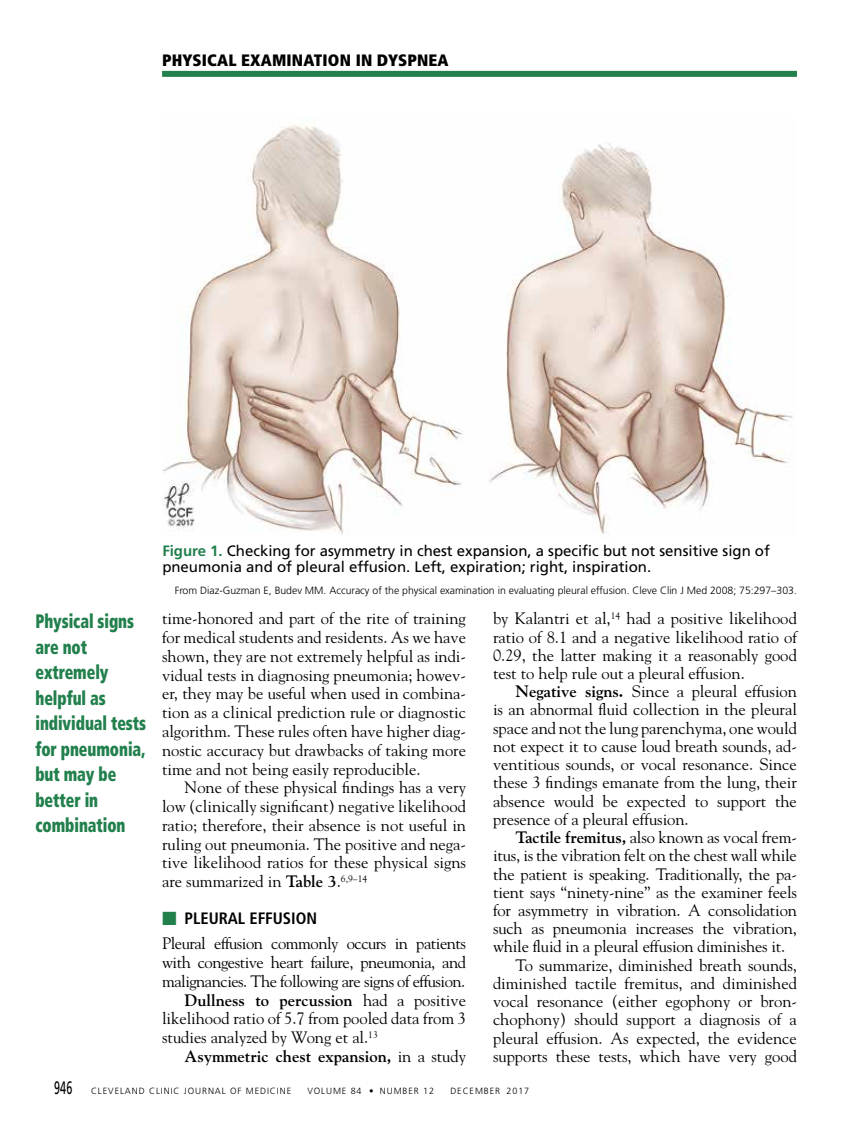
<style>
.page{position:relative;width:851px;height:1134px;background:#fff}
.page>*{position:absolute;margin:0;border:0;box-sizing:border-box;transform-origin:0 0}
.t1{font:900 condensed 19.5px/25.5px "Frutiger LT Std";letter-spacing:-.005em;color:#22804d;scale:.8 1}
.t2{font:16.5px/18.8px "Goudy Std";color:#000;text-align:justify}
.t3{font:16.5px "Goudy Std";letter-spacing:-.03em;color:#000}
.t4{font:700 16.5px "Goudy Std";color:#000}
.t5{font:900 condensed 16.5px "Frutiger LT Std";letter-spacing:.01em;color:#000}
.t6{font:700 condensed 16.5px "Frutiger LT Std";color:#000}
.t7{font:15px/16.5px "Frutiger LT Std";color:#000}
.t8{font:300 10.5px "Frutiger LT Std";color:#000}
.t9{font:300 9px "Frutiger LT Std";letter-spacing:.1em;color:#000}
.s1{font-weight:700;color:#22804d}
.s2{font-weight:700}
.s3{font-family:"Universal Std Newswith Comm Pi";font-weight:400;font-stretch:normal;color:#22804d}
.s4{font-weight:400}
.s5{font-weight:400;font-size:18px}
</style>
<div class="page">
<div style="left:162px;top:71px;width:634px;height:6px;background:#22804d"></div>
<img style="left:162px;top:125px;width:631px;height:410px">
<p class="t5" style="left:162px;top:51px;width:288px">PHYSICAL EXAMINATION IN DYSPNEA</p>
<p class="t1" style="left:35px;top:608px;width:140px">Physical signs are not extremely helpful as individual tests for pneumonia, but may be better in combination</p>
<p class="t7" style="left:162px;top:542px;width:609px"><span class="s1">Figure 1.</span> Checking for asymmetry in chest expansion, a specific but not sensitive sign of pneumonia and of pleural effusion. Left, expiration; right, inspiration.</p>
<p class="t8" style="left:175px;top:584px;width:623px">From Diaz-Guzman E, Budev MM. Accuracy of the physical examination in evaluating pleural effusion. Cleve Clin J Med 2008; 75:297–303.</p>
<p class="t2" style="left:162px;top:609px;width:305px">time-honored and part of the rite of training for medical students and residents. As we have shown, they are not extremely helpful as indi&shy;vidual tests in diagnosing pneumonia; howev&shy;er, they may be useful when used in combina&shy;tion as a clinical prediction rule or diagnostic algorithm. These rules often have higher diag&shy;nostic accuracy but drawbacks of taking more time and not being easily reproducible.</p>
<p class="t2" style="left:162px;top:778px;width:305px;text-indent:23px">None of these physical findings has a very low (clinically significant) negative likelihood ratio; therefore, their absence is not useful in ruling out pneumonia. The positive and nega&shy;tive likelihood ratios for these physical signs are summarized in <span class="s2">Table 3</span>.<sup>6,9–14</sup></p>
<p class="t6" style="left:162px;top:908px;width:156px"><span class="s3">■</span> PLEURAL EFFUSION</p>
<p class="t3" style="left:162px;top:933px;width:305px">Pleural effusion commonly occurs in patients</p>
<p class="t3" style="left:162px;top:952px;width:305px">with congestive heart failure, pneumonia, and</p>
<p class="t3" style="left:162px;top:971px;width:304px">malignancies. The following are signs of effusion.</p>
<p class="t4" style="left:185px;top:990px;width:283px">Dullness to percussion <span class="s4">had a positive</span></p>
<p class="t2" style="left:162px;top:1009px;width:305px">likelihood ratio of 5.7 from pooled data from 3</p>
<p class="t2" style="left:162px;top:1028px;width:217px">studies analyzed by Wong et al.<sup>13</sup></p>
<p class="t4" style="left:185px;top:1046px;width:283px">Asymmetric chest expansion, <span class="s4">in a study</span></p>
<p class="t2" style="left:493px;top:609px;width:305px;line-height:18.3px">by Kalantri et al,<sup>14</sup> had a positive likelihood ratio of 8.1 and a negative likelihood ratio of 0.29, the latter making it a reasonably good test to help rule out a pleural effusion.</p>
<p class="t2" style="left:493px;top:682px;width:305px;line-height:18.3px;text-indent:23px"><span class="s2">Negative signs.</span> Since a pleural effusion is an abnormal fluid collection in the pleural space and not the lung parenchyma, one would not expect it to cause loud breath sounds, ad&shy;ventitious sounds, or vocal resonance. Since these 3 findings emanate from the lung, their absence would be expected to support the presence of a pleural effusion.</p>
<p class="t2" style="left:515px;top:828px;width:283px"><span class="s2">Tactile fremitus,</span> also known as vocal frem-</p>
<p class="t2" style="left:493px;top:846px;width:305px">itus, is the vibration felt on the chest wall while</p>
<p class="t2" style="left:493px;top:864px;width:305px">the patient is speaking. Traditionally, the pa-</p>
<p class="t2" style="left:493px;top:883px;width:305px">tient says “ninety-nine” as the examiner feels</p>
<p class="t2" style="left:493px;top:901px;width:305px">for asymmetry in vibration. A consolidation</p>
<p class="t2" style="left:493px;top:919px;width:305px">such as pneumonia increases the vibration,</p>
<p class="t2" style="left:493px;top:937px;width:294px">while fluid in a pleural effusion diminishes it.</p>
<p class="t2" style="left:515px;top:955px;width:283px">To summarize, diminished breath sounds,</p>
<p class="t2" style="left:493px;top:974px;width:305px">diminished tactile fremitus, and diminished</p>
<p class="t2" style="left:493px;top:992px;width:305px">vocal resonance (either egophony or bron-</p>
<p class="t2" style="left:493px;top:1010px;width:305px">chophony) should support a diagnosis of a</p>
<p class="t2" style="left:493px;top:1028px;width:305px">pleural effusion. As expected, the evidence</p>
<p class="t2" style="left:493px;top:1047px;width:305px">supports these tests, which have very good</p>
<p class="t9" style="left:54px;top:1085px;width:239px"><span class="s5">946</span> CLEVELAND CLINIC JOURNAL OF MEDICINE</p>
<p class="t9" style="left:307px;top:1085px;width:128px">VOLUME 84 • NUMBER 12</p>
<p class="t9" style="left:450px;top:1085px;width:80px">DECEMBER 2017</p>
</div>
